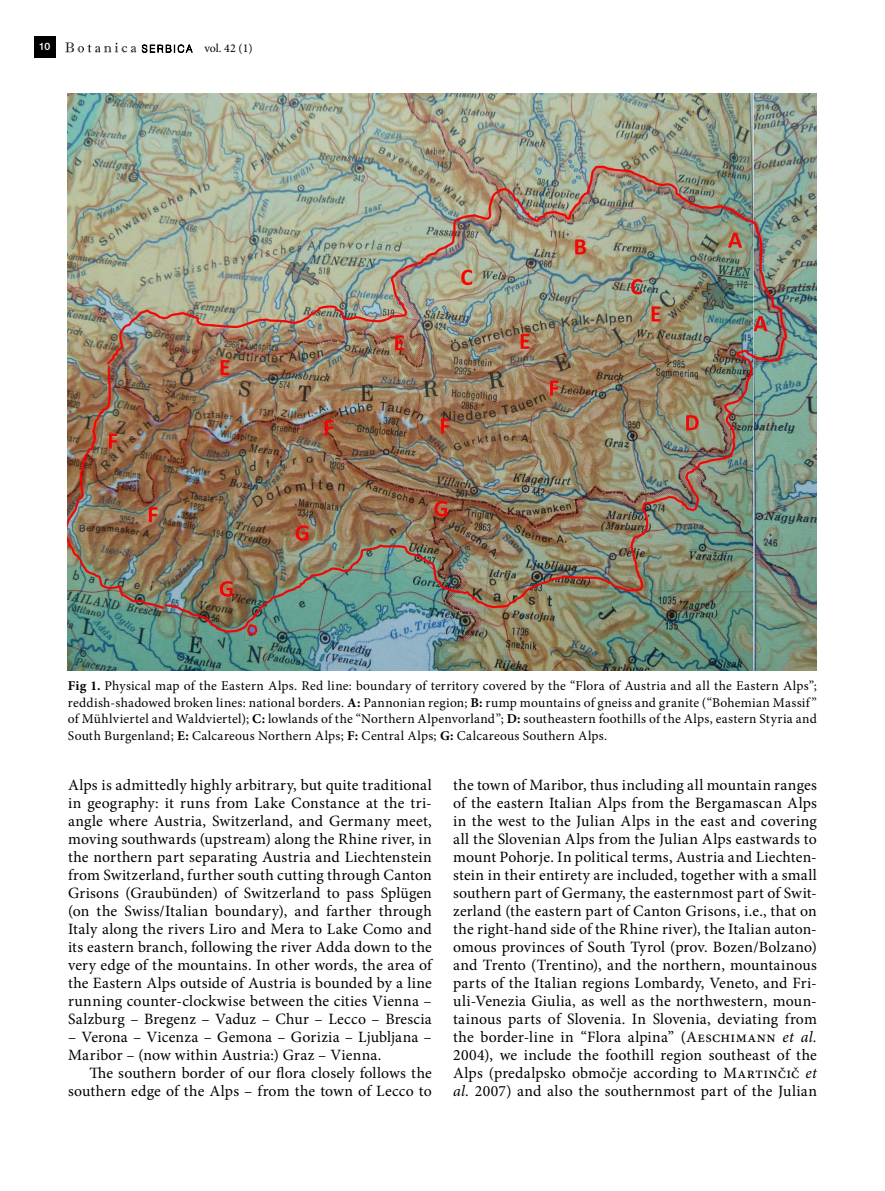
<style>
.page{position:relative;width:885px;height:1191px;background:#fff}
.page>*{position:absolute;margin:0;border:0;box-sizing:border-box;transform-origin:0 0}
.t1{font:15.75px/18px "Minion Pro";letter-spacing:.005em;color:#000;text-align:justify}
.t2{font:13.5px/16.5px "Minion Pro";letter-spacing:.015em;color:#000;text-align:justify}
.t3{font:12px "Minion Pro";color:#000}
.t4{font:500 10.5px "Swiss 721 BT";color:#fff}
.s1{font-weight:700}
.s2{font-style:italic}
</style>
<div class="page">
<svg style="left:142px;top:44px;width:51px;height:9px"></svg>
<svg style="left:65px;top:43px;width:71px;height:9px"></svg>
<div style="left:34px;top:37px;width:21px;height:21px;background:#000"></div>
<img style="left:68px;top:94px;width:748px;height:576px">
<p class="t4" style="left:39px;top:40px;width:13px">10</p>
<p class="t3" style="left:204px;top:40px;width:50px">vol. 42 (1)</p>
<p class="t2" style="left:68px;top:678px;width:750px"><span class="s1">Fig 1.</span> Physical map of the Eastern Alps. Red line: boundary of territory covered by the “Flora of Austria and all the Eastern Alps”; reddish-shadowed broken lines: national borders. <span class="s1">A:</span> Pannonian region; <span class="s1">B:</span> rump mountains of gneiss and granite (“Bohemian Massif” of Mühlviertel and Waldviertel); <span class="s1">C:</span> lowlands of the “Northern Alpenvorland”; <span class="s1">D:</span> southeastern foothills of the Alps, eastern Styria and South Burgenland; <span class="s1">E:</span> Calcareous Northern Alps; <span class="s1">F:</span> Central Alps; <span class="s1">G:</span> Calcareous Southern Alps.</p>
<p class="t1" style="left:68px;top:776px;width:367px">Alps is admittedly highly arbitrary, but quite traditional in geography: it runs from Lake Constance at the tri&shy;angle where Austria, Switzerland, and Germany meet, moving southwards (upstream) along the Rhine river, in the northern part separating Austria and Liechtenstein from Switzerland, further south cutting through Canton Grisons (Graubünden) of Switzerland to pass Splügen (on the Swiss/Italian boundary), and farther through Italy along the rivers Liro and Mera to Lake Como and its eastern branch, following the river Adda down to the very edge of the mountains. In other words, the area of the Eastern Alps outside of Austria is bounded by a line running counter-clockwise between the cities Vienna – Salzburg – Bregenz – Vaduz – Chur – Lecco – Brescia</p>
<p class="t1" style="left:68px;top:1028px;width:365px">– Verona – Vicenza – Gemona – Gorizia – Ljubljana –<br>Maribor – (now within Austria:) Graz – Vienna.</p>
<p class="t1" style="left:68px;top:1064px;width:365px;text-align:right">The southern border of our flora closely follows the southern edge of the Alps – from the town of Lecco to</p>
<p class="t1" style="left:453px;top:776px;width:365px">the town of Maribor, thus including all mountain ranges of the eastern Italian Alps from the Bergamascan Alps in the west to the Julian Alps in the east and covering all the Slovenian Alps from the Julian Alps eastwards to mount Pohorje. In political terms, Austria and Liechten&shy;stein in their entirety are included, together with a small southern part of Germany, the easternmost part of Swit&shy;zerland (the eastern part of Canton Grisons, i.e., that on the right-hand side of the Rhine river), the Italian auton&shy;omous provinces of South Tyrol (prov. Bozen/Bolzano) and Trento (Trentino), and the northern, mountainous parts of the Italian regions Lombardy, Veneto, and Fri&shy;uli-Venezia Giulia, as well as the northwestern, moun&shy;tainous parts of Slovenia. In Slovenia, deviating from the border-line in “Flora alpina” (Aeschimann <span class="s2">et al.<br></span>2004), we include the foothill region southeast of the Alps (predalpsko območje according to Martinčič <span class="s2">et al.</span> 2007) and also the southernmost part of the Julian</p>
</div>
